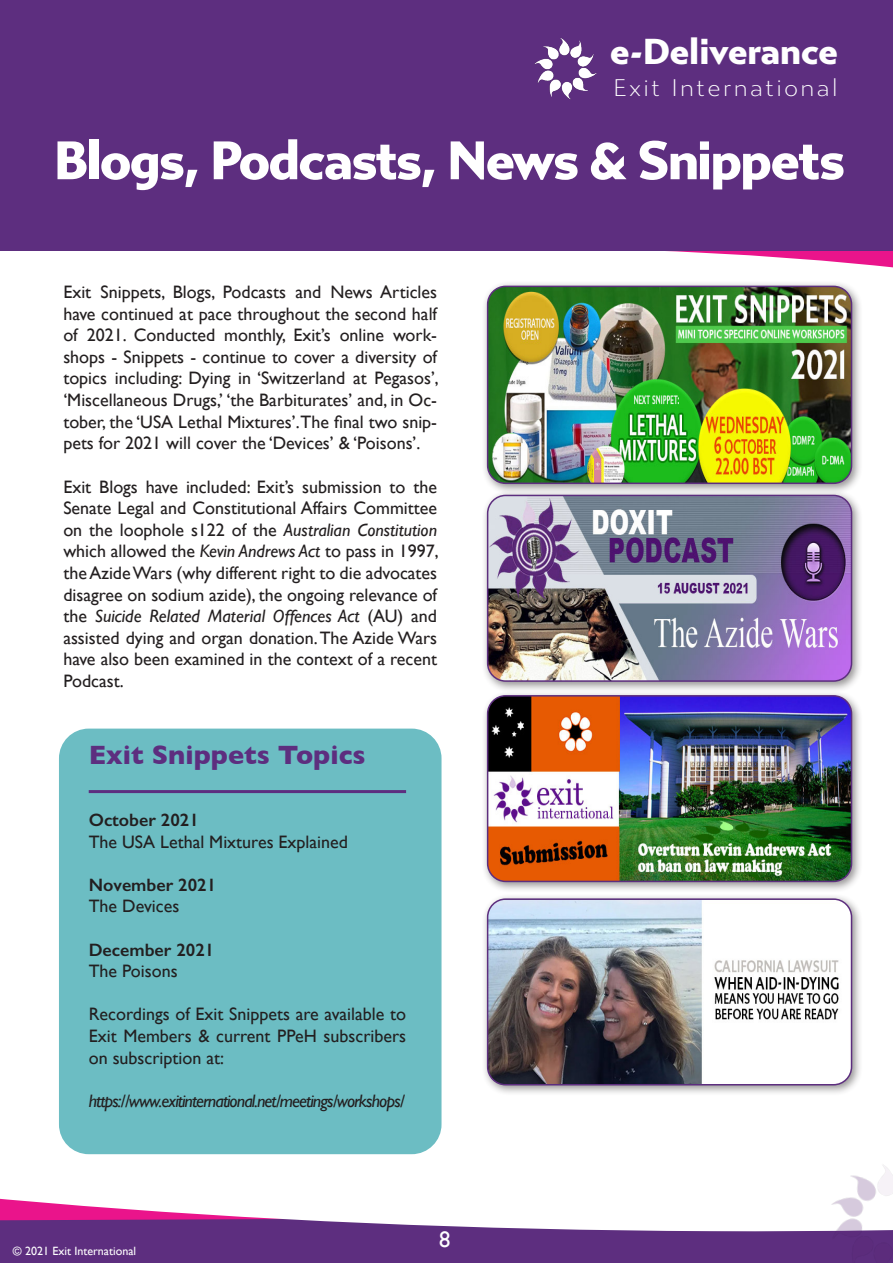
<style>
.page{position:relative;width:893px;height:1263px;background:#fff}
.page>*{position:absolute;margin:0;border:0;box-sizing:border-box;transform-origin:0 0}
.t1{font:900 54px "Gibbs";letter-spacing:-.03em;color:#fff}
.t2{font:900 36px "Gibbs";color:#fff}
.t3{font:700 27px "Gill Sans";color:#5d2e7f}
.t4{font:300 24px "Gibbs";letter-spacing:.1em;color:#fff}
.t5{font:22.5px "Gill Sans";color:#fff}
.t6{font:18px/21.6px "Gill Sans";color:#231f20;text-align:justify}
.t7{font:italic 18px "Gill Sans";letter-spacing:-.05em;color:#231f20}
.t8{font:600 18px "Gill Sans";color:#231f20}
.t9{font:12px "Gill Sans";color:#fff}
.s1{font-style:italic}
</style>
<div class="page">
<div style="left:0;top:0;width:892px;height:251px;background:#5d2e7f"></div>
<img style="left:534px;top:38px;width:63px;height:62px">
<div style="left:0;top:1240px;width:821px;height:23px;background:#5d2e7f"></div>
<svg style="left:0;top:728px;width:821px;height:512px"></svg>
<div style="left:59px;top:729px;width:382px;height:425px;background:#6cbdc3;border-radius:30px"></div>
<hr style="left:89px;top:790px;width:317px;height:3px;background:#5d2e7f">
<img style="left:821px;top:1165px;width:72px;height:98px">
<div style="left:482px;top:280px;width:381px;height:215px;background:#231f20;opacity:.48"></div>
<img style="left:488px;top:286px;width:363px;height:197px">
<div style="left:487px;top:286px;width:365px;height:198px;border:2px solid #5d2e7f;border-radius:18px"></div>
<div style="left:482px;top:489px;width:381px;height:204px;background:#231f20;opacity:.48"></div>
<img style="left:488px;top:495px;width:363px;height:186px">
<div style="left:487px;top:495px;width:365px;height:187px;border:2px solid #5d2e7f;border-radius:18px"></div>
<div style="left:482px;top:690px;width:381px;height:203px;background:#231f20;opacity:.48"></div>
<img style="left:488px;top:696px;width:363px;height:185px">
<div style="left:487px;top:695px;width:365px;height:187px;border:2px solid #5d2e7f;border-radius:18px"></div>
<div style="left:482px;top:893px;width:381px;height:204px;background:#231f20;opacity:.48"></div>
<img style="left:488px;top:899px;width:363px;height:186px">
<div style="left:487px;top:898px;width:365px;height:187px;border:2px solid #5d2e7f;border-radius:18px"></div>
<h2 class="t2" style="left:610px;top:31px;width:229px">e-Deliverance</h2>
<h3 class="t4" style="left:613px;top:74px;width:226px">Exit International</h3>
<p class="t1" style="left:54px;top:129px;width:793px">Blogs, Podcasts, News &amp; Snippets</p>
<p class="t6" style="left:63px;top:281px;width:377px">Exit Snippets, Blogs, Podcasts and News Articles have continued at pace throughout the second half of 2021. Conducted monthly, Exit’s online work&shy;shops - Snippets - continue to cover a diversity of topics including: Dying in ‘Switzerland at Pegasos’, ‘Miscellaneous Drugs,’ ‘the Barbiturates’ and, in Oc&shy;tober, the ‘USA Lethal Mixtures’.The final two snip&shy;pets for 2021 will cover the ‘Devices’ &amp; ‘Poisons’.</p>
<p class="t6" style="left:63px;top:475px;width:377px">Exit Blogs have included: Exit’s submission to the Senate Legal and Constitutional Affairs Committee on the loophole s122 of the <span class="s1">Australian Constitution </span>which allowed the <span class="s1">Kevin Andrews Act</span> to pass in 1997, the Azide Wars (why different right to die advocates disagree on sodium azide), the ongoing relevance of the <span class="s1">Suicide Related Material Offences Act</span> (AU) and assisted dying and organ donation. The Azide Wars have also been examined in the context of a recent Podcast.</p>
<p class="t3" style="left:89px;top:734px;width:278px">Exit Snippets Topics</p>
<p class="t8" style="left:89px;top:809px;width:112px">October 2021</p>
<p class="t6" style="left:89px;top:830px;width:261px">The USA Lethal Mixtures Explained</p>
<p class="t8" style="left:89px;top:874px;width:129px">November 2021</p>
<p class="t6" style="left:89px;top:895px;width:92px">The Devices</p>
<p class="t8" style="left:89px;top:939px;width:127px">December 2021</p>
<p class="t6" style="left:89px;top:960px;width:90px">The Poisons</p>
<p class="t6" style="left:89px;top:1003px;width:319px">Recordings of Exit Snippets are available to Exit Members &amp; current PPeH subscribers on subscription at:</p>
<p class="t7" style="left:89px;top:1090px;width:318px">https://www.exitinternational.net/meetings/workshops/</p>
<p class="t9" style="left:13px;top:1243px;width:125px">© 2021 Exit International</p>
<p class="t5" style="left:439px;top:1226px;width:13px">8</p>
</div>
